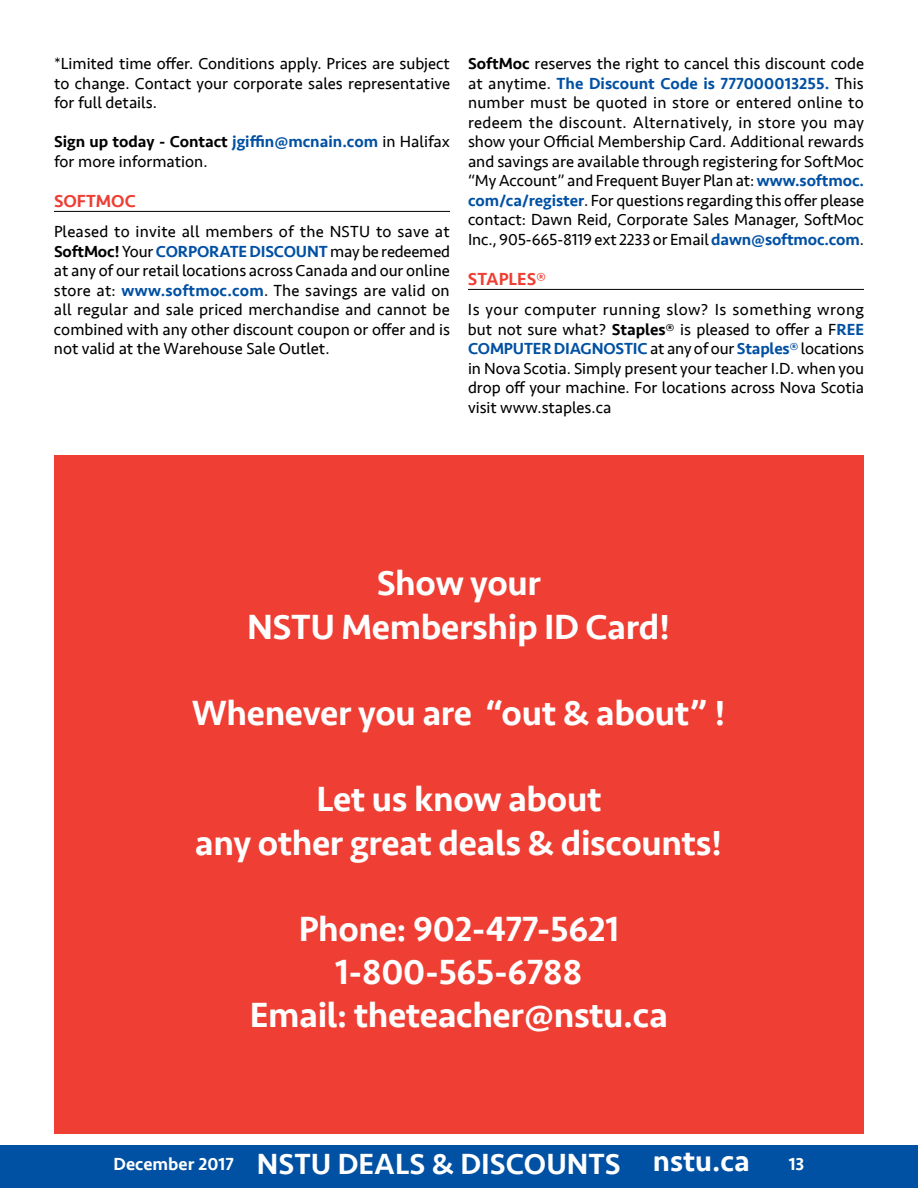
<style>
.page{position:relative;width:918px;height:1188px;background:#fff}
.page>*{position:absolute;margin:0;border:0;box-sizing:border-box;transform-origin:0 0}
.t1{font:500 36px/43.2px "Seravek";letter-spacing:-.01em;color:#fff;text-align:center}
.t2{font:500 30px "Seravek";color:#fff}
.t3{font:500 18px "Seravek";color:#ef3e33}
.t4{font:500 18px "Seravek";color:#fff}
.t5{font:16.5px/19.5px "Seravek";color:#000;text-align:justify}
.s1{font-weight:500}
.s2{font-weight:500;color:#0050a3}
.s3{font-size:18px}
</style>
<div class="page">
<div style="left:0;top:1145px;width:918px;height:43px;background:#0050a3"></div>
<hr style="left:468px;top:289px;width:396px;height:1px;background:#000">
<div style="left:54px;top:456px;width:810px;height:678px;background:#ef3e33"></div>
<hr style="left:54px;top:211px;width:396px;height:1px;background:#000">
<p class="t5" style="left:54px;top:54px;width:398px">*Limited time offer. Conditions apply. Prices are subject to change. Contact your corporate sales representative for full details.</p>
<p class="t5" style="left:54px;top:132px;width:397px"><span class="s1">Sign up today - Contact</span> <span class="s2">jgiffin@mcnain.com</span> in Halifax for more information.</p>
<p class="t3" style="left:54px;top:190px;width:83px">SOFTMOC</p>
<p class="t5" style="left:54px;top:222px;width:398px">Pleased to invite all members of the NSTU to save at <span class="s1">SoftMoc!</span> Your <span class="s2">CORPORATE DISCOUNT</span> may be redeemed at any of our retail locations across Canada and our online store at: <span class="s2">www.softmoc.com</span>. The savings are valid on all regular and sale priced merchandise and cannot be combined with any other discount coupon or offer and is not valid at the Warehouse Sale Outlet.</p>
<p class="t5" style="left:468px;top:54px;width:398px"><span class="s1">SoftMoc</span> reserves the right to cancel this discount code at anytime. <span class="s2">The Discount Code is 777000013255.</span> This number must be quoted in store or entered online to redeem the discount. Alternatively, in store you may show your Official Membership Card. Additional rewards and savings are available through registering for SoftMoc “My Account” and Frequent Buyer Plan at: <span class="s2">www.softmoc. com/ca/register</span>. For questions regarding this offer please contact: Dawn Reid, Corporate Sales Manager, SoftMoc Inc., 905-665-8119 ext 2233 or Email <span class="s2">dawn@softmoc.com</span>.</p>
<p class="t3" style="left:468px;top:268px;width:80px">STAPLES®</p>
<p class="t5" style="left:468px;top:300px;width:398px">Is your computer running slow? Is something wrong but not sure what? <span class="s1">Staples®</span> is pleased to offer a F<span class="s2">REE COMPUTER DIAGNOSTIC</span> at any of our <span class="s2">Staples®</span> locations in Nova Scotia. Simply present your teacher I.D. when you drop off your machine. For locations across Nova Scotia visit www.staples.ca</p>
<h1 class="t1" style="left:247px;top:562px;width:425px">Show your<br>NSTU Membership ID Card!</h1>
<h1 class="t1" style="left:192px;top:692px;width:536px">Whenever you are “out &amp; about” !</h1>
<h1 class="t1" style="left:195px;top:778px;width:529px">Let us know about<br>any other great deals &amp; discounts!</h1>
<h1 class="t1" style="left:250px;top:908px;width:420px">Phone: 902-477-5621<br>1-800-565-6788<br>Email: theteacher@nstu.ca</h1>
<h2 class="t2" style="left:114px;top:1146px;width:638px"><span class="s3">December 2017</span> NSTU DEALS &amp; DISCOUNTS nstu.ca</h2>
<p class="t4" style="left:789px;top:1153px;width:17px">13</p>
</div>
